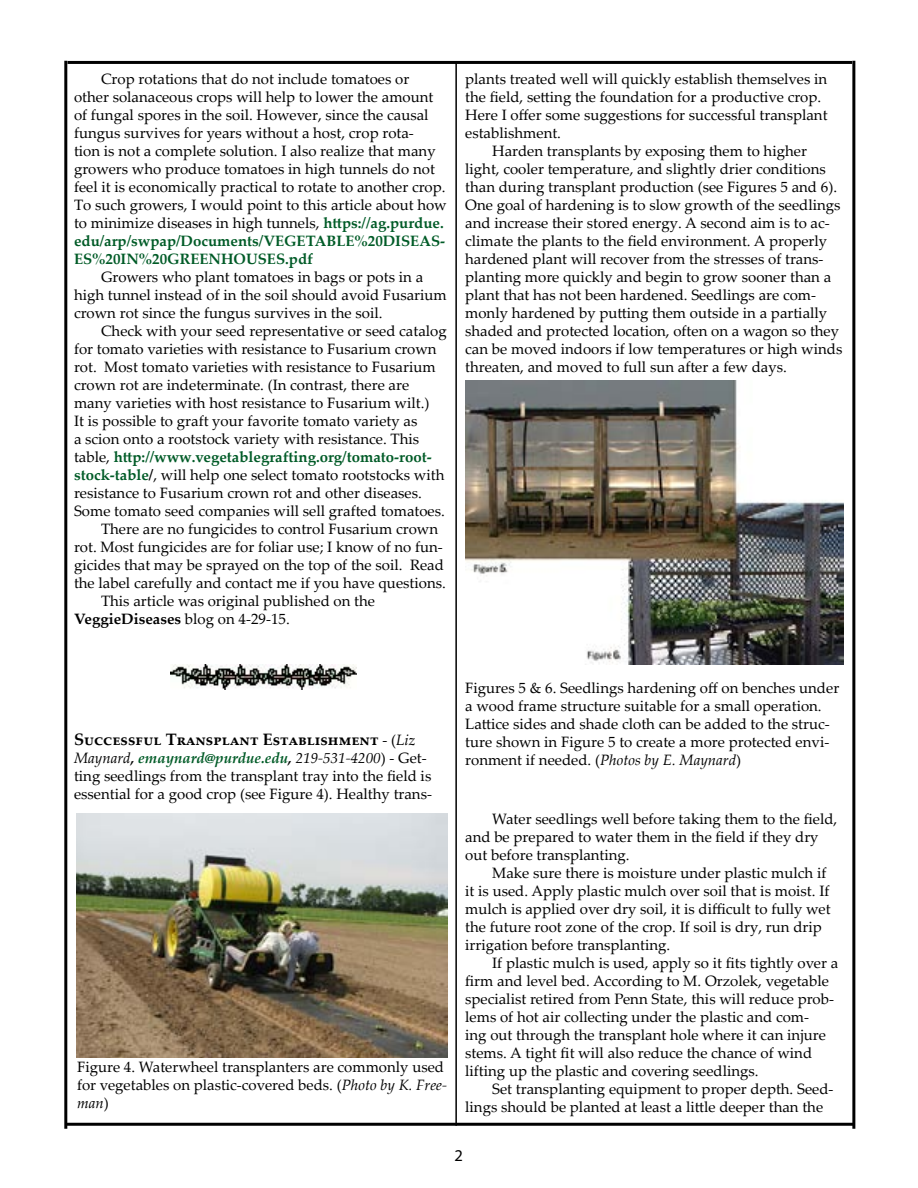
<style>
.page{position:relative;width:918px;height:1188px;background:#fff}
.page>*{position:absolute;margin:0;border:0;box-sizing:border-box;transform-origin:0 0}
.t1{font:700 16.5px "Palatino Linotype";color:#000}
.t2{font:16.5px "Myriad Pro";color:#000}
.t3{font:15px/18px "Palatino Linotype";color:#000}
.t4{font:700 15px "Palatino Linotype";color:#005b27}
.t5{font:700 15px "Palatino Linotype";color:#000}
.s1{font-weight:700;color:#005b27}
.s2{font-weight:400;color:#000}
.s3{font-weight:700}
.s4{font-weight:400}
.s5{font-weight:400;font-size:15px}
.s6{font-weight:400;font-style:italic;font-size:15px}
.s7{font-style:italic}
.s8{font-weight:700;font-style:italic}
.s9{font-weight:700;font-style:italic;color:#005b27}
</style>
<div class="page">
<hr style="left:455px;top:62px;width:2px;height:1064px;background:#000">
<hr style="left:68px;top:61px;width:784px;height:3px;background:#000">
<hr style="left:852px;top:61px;width:3px;height:1068px;background:#000">
<hr style="left:66px;top:1123px;width:788px;height:3px;background:#000">
<hr style="left:64px;top:61px;width:3px;height:1068px;background:#000">
<img style="left:170px;top:664px;width:186px;height:26px">
<img style="left:76px;top:814px;width:371px;height:244px">
<img style="left:465px;top:380px;width:379px;height:284px">
<p class="t3" style="left:101px;top:69px;width:310px">Crop rotations that do not include tomatoes or</p>
<p class="t3" style="left:74px;top:87px;width:361px">other solanaceous crops will help to lower the amount</p>
<p class="t3" style="left:74px;top:105px;width:356px">of fungal spores in the soil. However, since the causal</p>
<p class="t3" style="left:74px;top:123px;width:341px">fungus survives for years without a host, crop rota-</p>
<p class="t3" style="left:74px;top:141px;width:363px">tion is not a complete solution. I also realize that many</p>
<p class="t3" style="left:74px;top:159px;width:362px">growers who produce tomatoes in high tunnels do not</p>
<p class="t3" style="left:74px;top:177px;width:373px">feel it is economically practical to rotate to another crop.</p>
<p class="t3" style="left:74px;top:195px;width:374px">To such growers, I would point to this article about how</p>
<p class="t3" style="left:74px;top:213px;width:371px">to minimize diseases in high tunnels, <span class="s1">https://ag.purdue.</span></p>
<p class="t4" style="left:74px;top:230px;width:373px">edu/arp/swpap/Documents/VEGETABLE%20DISEAS-</p>
<p class="t4" style="left:74px;top:248px;width:241px">ES%20IN%20GREENHOUSES.pdf</p>
<p class="t3" style="left:101px;top:267px;width:324px">Growers who plant tomatoes in bags or pots in a</p>
<p class="t3" style="left:74px;top:285px;width:374px">high tunnel instead of in the soil should avoid Fusarium</p>
<p class="t3" style="left:74px;top:303px;width:310px">crown rot since the fungus survives in the soil.</p>
<p class="t3" style="left:101px;top:321px;width:347px">Check with your seed representative or seed catalog</p>
<p class="t3" style="left:74px;top:339px;width:364px">for tomato varieties with resistance to Fusarium crown</p>
<p class="t3" style="left:74px;top:357px;width:363px">rot. Most tomato varieties with resistance to Fusarium</p>
<p class="t3" style="left:74px;top:375px;width:337px">crown rot are indeterminate. (In contrast, there are</p>
<p class="t3" style="left:74px;top:393px;width:357px">many varieties with host resistance to Fusarium wilt.)</p>
<p class="t3" style="left:74px;top:411px;width:345px">It is possible to graft your favorite tomato variety as</p>
<p class="t3" style="left:74px;top:429px;width:347px">a scion onto a rootstock variety with resistance. This</p>
<p class="t4" style="left:74px;top:446px;width:359px"><span class="s2">table,</span> http://www.vegetablegrafting.org/tomato-root-</p>
<p class="t3" style="left:74px;top:465px;width:372px"><span class="s1">stock-table</span><span class="s3">/</span>, will help one select tomato rootstocks with</p>
<p class="t3" style="left:74px;top:483px;width:349px">resistance to Fusarium crown rot and other diseases.</p>
<p class="t3" style="left:74px;top:501px;width:372px">Some tomato seed companies will sell grafted tomatoes.</p>
<p class="t3" style="left:101px;top:519px;width:339px">There are no fungicides to control Fusarium crown</p>
<p class="t3" style="left:74px;top:537px;width:370px">rot. Most fungicides are for foliar use; I know of no fun-</p>
<p class="t3" style="left:74px;top:555px;width:371px">gicides that may be sprayed on the top of the soil. Read</p>
<p class="t3" style="left:74px;top:573px;width:373px">the label carefully and contact me if you have questions.</p>
<p class="t3" style="left:101px;top:591px;width:276px">This article was original published on the</p>
<p class="t5" style="left:74px;top:608px;width:217px">VeggieDiseases <span class="s4">blog on 4-29-15.</span></p>
<p class="t3" style="left:465px;top:69px;width:364px">plants treated well will quickly establish themselves in</p>
<p class="t3" style="left:465px;top:87px;width:358px">the field, setting the foundation for a productive crop.</p>
<p class="t3" style="left:465px;top:105px;width:364px">Here I offer some suggestions for successful transplant</p>
<p class="t3" style="left:465px;top:123px;width:97px">establishment.</p>
<p class="t3" style="left:492px;top:141px;width:316px">Harden transplants by exposing them to higher</p>
<p class="t3" style="left:465px;top:159px;width:362px">light, cooler temperature, and slightly drier conditions</p>
<p class="t3" style="left:465px;top:177px;width:373px">than during transplant production (see Figures 5 and 6).</p>
<p class="t3" style="left:465px;top:195px;width:377px">One goal of hardening is to slow growth of the seedlings</p>
<p class="t3" style="left:465px;top:213px;width:366px">and increase their stored energy. A second aim is to ac-</p>
<p class="t3" style="left:465px;top:231px;width:364px">climate the plants to the field environment. A properly</p>
<p class="t3" style="left:465px;top:249px;width:360px">hardened plant will recover from the stresses of trans-</p>
<p class="t3" style="left:465px;top:267px;width:368px">planting more quickly and begin to grow sooner than a</p>
<p class="t3" style="left:465px;top:285px;width:352px">plant that has not been hardened. Seedlings are com-</p>
<p class="t3" style="left:465px;top:303px;width:364px">monly hardened by putting them outside in a partially</p>
<p class="t3" style="left:465px;top:321px;width:375px">shaded and protected location, often on a wagon so they</p>
<p class="t3" style="left:465px;top:339px;width:379px">can be moved indoors if low temperatures or high winds</p>
<p class="t3" style="left:465px;top:357px;width:323px">threaten, and moved to full sun after a few days.</p>
<p class="t1" style="left:74px;top:727px;width:343px">Successful Transplant Establishment <span class="s5">- (</span><span class="s6">Liz</span></p>
<p class="t3" style="left:74px;top:748px;width:360px"><span class="s7">Maynard</span><span class="s8">,</span> <span class="s9">emaynard@purdue.edu</span><span class="s8">,</span> <span class="s7">219-531-4200</span>) - Get&shy;ting seedlings from the transplant tray into the field is essential for a good crop (see Figure 4). Healthy trans-</p>
<p class="t3" style="left:77px;top:1057px;width:372px">Figure 4. Waterwheel transplanters are commonly used for vegetables on plastic-covered beds. (<span class="s7">Photo by K. Free&shy;man</span>)</p>
<p class="t3" style="left:465px;top:679px;width:376px">Figures 5 &amp; 6. Seedlings hardening off on benches under a wood frame structure suitable for a small operation.<br>Lattice sides and shade cloth can be added to the struc&shy;ture shown in Figure 5 to create a more protected envi&shy;ronment if needed. (<span class="s7">Photos by E. Maynard</span>)</p>
<p class="t3" style="left:492px;top:809px;width:347px">Water seedlings well before taking them to the field,</p>
<p class="t3" style="left:465px;top:827px;width:355px">and be prepared to water them in the field if they dry</p>
<p class="t3" style="left:465px;top:845px;width:166px">out before transplanting.</p>
<p class="t3" style="left:492px;top:863px;width:336px">Make sure there is moisture under plastic mulch if</p>
<p class="t3" style="left:465px;top:881px;width:366px">it is used. Apply plastic mulch over soil that is moist. If</p>
<p class="t3" style="left:465px;top:899px;width:367px">mulch is applied over dry soil, it is difficult to fully wet</p>
<p class="t3" style="left:465px;top:917px;width:358px">the future root zone of the crop. If soil is dry, run drip</p>
<p class="t3" style="left:465px;top:935px;width:206px">irrigation before transplanting.</p>
<p class="t3" style="left:492px;top:953px;width:348px">If plastic mulch is used, apply so it fits tightly over a</p>
<p class="t3" style="left:465px;top:971px;width:365px">firm and level bed. According to M. Orzolek, vegetable</p>
<p class="t3" style="left:465px;top:989px;width:370px">specialist retired from Penn State, this will reduce prob-</p>
<p class="t3" style="left:465px;top:1007px;width:345px">lems of hot air collecting under the plastic and com-</p>
<p class="t3" style="left:465px;top:1025px;width:362px">ing out through the transplant hole where it can injure</p>
<p class="t3" style="left:465px;top:1043px;width:349px">stems. A tight fit will also reduce the chance of wind</p>
<p class="t3" style="left:465px;top:1061px;width:295px">lifting up the plastic and covering seedlings.</p>
<p class="t3" style="left:492px;top:1079px;width:343px">Set transplanting equipment to proper depth. Seed-</p>
<p class="t3" style="left:465px;top:1097px;width:359px">lings should be planted at least a little deeper than the</p>
<p class="t2" style="left:455px;top:1145px;width:10px">2</p>
</div>
